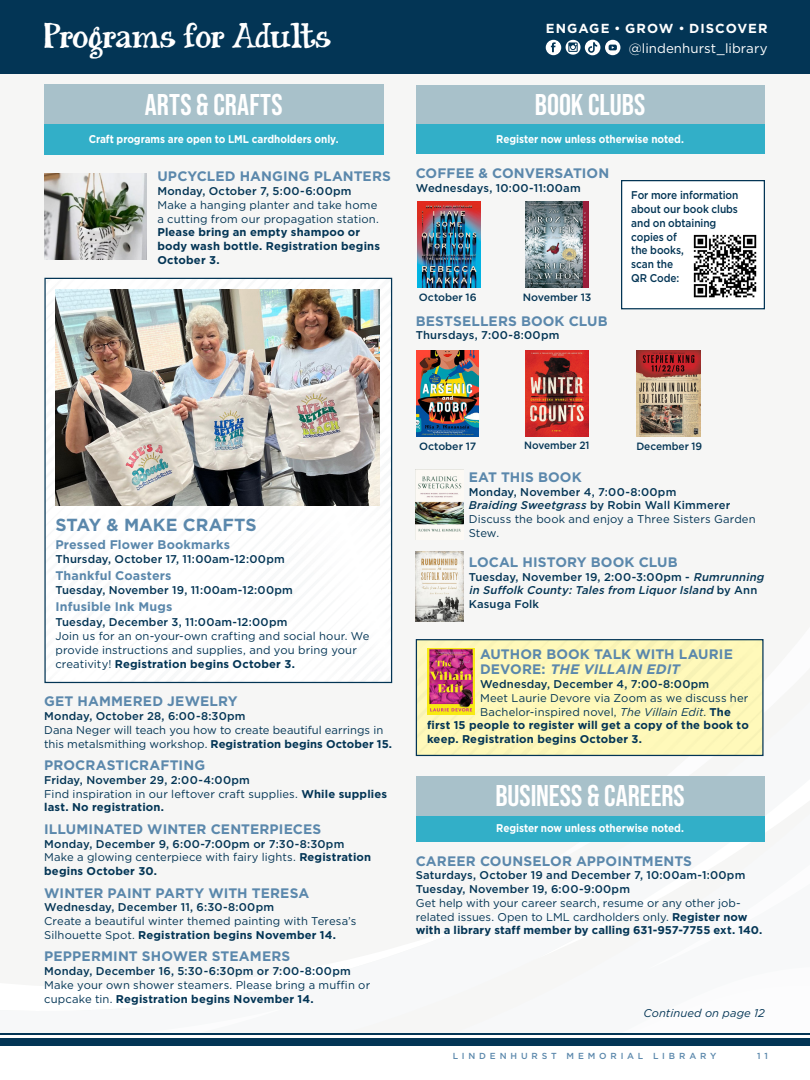
<style>
.page{position:relative;width:810px;height:1080px;background:#fff}
.page>*{position:absolute;margin:0;border:0;box-sizing:border-box;transform-origin:0 0}
.t1{font:35px "Janda Siesta Sunset";letter-spacing:-.035em;color:#fff}
.t2{font:700 30px "Bebas Neue Pro";color:#fff}
.t3{font:700 17.5px "Gotham";color:#5b88ac}
.t4{font:700 13.75px/15px "Gotham";letter-spacing:.005em;color:#5b88ac}
.t5{font:13.25px "Gotham";letter-spacing:.005em;color:#fff}
.t6{font:700 13.12px "Gotham";letter-spacing:.075em;color:#fff}
.t7{font:700 12.5px "Gotham";letter-spacing:.01em;color:#5b88ac}
.t8{font:11.25px/13.8px "Gotham";letter-spacing:.005em;color:#033555}
.t9{font:500 11.25px "Gotham";letter-spacing:.015em;color:#033555}
.t10{font:700 11.25px/13.8px "Gotham";letter-spacing:.015em;color:#033555}
.t11{font:700 11.25px "Gotham";letter-spacing:-.005em;color:#fff;scale:.89 1}
.t12{font:italic 500 11.25px/13.8px "Gotham";color:#033555}
.t13{font:500 11.25px/13.8px "Gotham";letter-spacing:-.005em;color:#033555;scale:.9 1}
.t14{font:italic 11.25px "Gotham";letter-spacing:.01em;color:#033555}
.t15{font:500 11.25px "Gotham";letter-spacing:.015em;color:#033555;scale:.9 1}
.t16{font:500 10.62px "Gotham";color:#033555}
.t17{font:500 10.62px "Gotham";color:#033555;scale:.95 1}
.t18{font:500 10.62px "Gotham";color:#033555;scale:.96 1}
.t19{font:500 8.75px "Gotham";letter-spacing:.44em;color:#5b88ac}
.s1{font-weight:400}
.s2{font-weight:700}
.s3{font-style:italic}
.s4{font-style:normal}
</style>
<div class="page">
<div style="left:0;top:1033px;width:810px;height:13px;background:#033555"></div>
<hr style="left:0;top:1036px;width:810px;height:2px;background:#fff">
<div style="left:0;top:69px;width:810px;height:964px;background:#f6f6f5"></div>
<div style="left:0;top:0;width:810px;height:74px;background:#033555"></div>
<div style="left:44px;top:278px;width:348px;height:405px;border:1px solid #033555"></div>
<div style="left:44px;top:85px;width:339px;height:39px;background:#a8c1ca"></div>
<div style="left:44px;top:124px;width:339px;height:30px;background:#32afc8"></div>
<img style="left:44px;top:173px;width:102px;height:87px">
<img style="left:55px;top:289px;width:324px;height:216px">
<svg style="left:546px;top:40px;width:74px;height:15px"></svg>
<div style="left:418px;top:641px;width:344px;height:113px;background:#fff9ba"></div>
<div style="left:416px;top:639px;width:348px;height:117px;border:1px solid #033555"></div>
<div style="left:416px;top:85px;width:348px;height:40px;background:#a8c1ca"></div>
<div style="left:416px;top:125px;width:348px;height:29px;background:#32afc8"></div>
<img style="left:417px;top:202px;width:63px;height:85px">
<img style="left:526px;top:202px;width:63px;height:86px">
<img style="left:416px;top:350px;width:63px;height:86px">
<img style="left:526px;top:351px;width:63px;height:86px">
<img style="left:637px;top:351px;width:63px;height:85px">
<img style="left:416px;top:469px;width:47px;height:63px">
<img style="left:416px;top:551px;width:47px;height:71px">
<img style="left:427px;top:648px;width:47px;height:67px">
<div style="left:416px;top:776px;width:348px;height:40px;background:#a8c1ca"></div>
<div style="left:416px;top:816px;width:348px;height:26px;background:#32afc8"></div>
<div style="left:621px;top:180px;width:144px;height:129px;background:#fff;border:1px solid #033555"></div>
<img style="left:693px;top:234px;width:64px;height:64px">
<p class="t1" style="left:44px;top:13px;width:289px">Programs for Adults</p>
<p class="t2" style="left:145px;top:87px;width:139px">ARTS &amp; CRAFTS</p>
<p class="t11" style="left:89px;top:132px;width:282px">Craft programs are open to LML cardholders only.</p>
<p class="t4" style="left:157px;top:169px;width:235px">UPCYCLED HANGING PLANTERS</p>
<p class="t9" style="left:157px;top:184px;width:196px">Monday, October 7, 5:00-6:00pm</p>
<p class="t10" style="left:157px;top:198px;width:224px"><span class="s1">Make a hanging planter and take home a cutting from our propagation station.<br></span>Please bring an empty shampoo or body wash bottle. Registration begins<br>October 3.</p>
<p class="t6" style="left:546px;top:20px;width:223px">ENGAGE • GROW • DISCOVER</p>
<p class="t5" style="left:629px;top:39px;width:140px">@lindenhurst_library</p>
<p class="t2" style="left:535px;top:88px;width:112px">BOOK CLUBS</p>
<p class="t11" style="left:496px;top:132px;width:212px">Register now unless otherwise noted.</p>
<p class="t4" style="left:416px;top:165px;width:195px">COFFEE &amp; CONVERSATION</p>
<p class="t9" style="left:416px;top:180px;width:166px">Wednesdays, 10:00-11:00am</p>
<p class="t13" style="left:631px;top:188px;width:121px">For more information about our book clubs and on obtaining copies of<br>the books,<br>scan the</p>
<p class="t15" style="left:631px;top:271px;width:55px">QR Code:</p>
<p class="t16" style="left:419px;top:290px;width:59px">October 16</p>
<p class="t16" style="left:523px;top:291px;width:70px">November 13</p>
<p class="t4" style="left:416px;top:313px;width:194px">BESTSELLERS BOOK CLUB</p>
<p class="t9" style="left:416px;top:328px;width:145px">Thursdays, 7:00-8:00pm</p>
<p class="t3" style="left:55px;top:515px;width:203px">STAY &amp; MAKE CRAFTS</p>
<p class="t7" style="left:55px;top:537px;width:176px">Pressed Flower Bookmarks</p>
<p class="t9" style="left:55px;top:551px;width:231px">Thursday, October 17, 11:00am-12:00pm</p>
<p class="t7" style="left:55px;top:568px;width:118px">Thankful Coasters</p>
<p class="t9" style="left:55px;top:583px;width:239px">Tuesday, November 19, 11:00am-12:00pm</p>
<p class="t7" style="left:55px;top:600px;width:118px">Infusible Ink Mugs</p>
<p class="t9" style="left:55px;top:615px;width:233px">Tuesday, December 3, 11:00am-12:00pm</p>
<p class="t8" style="left:55px;top:629px;width:316px">Join us for an on-your-own crafting and social hour. We provide instructions and supplies, and you bring your creativity! <span class="s2">Registration begins October 3.</span></p>
<p class="t4" style="left:44px;top:694px;width:195px">GET HAMMERED JEWELRY</p>
<p class="t9" style="left:44px;top:709px;width:203px">Monday, October 28, 6:00-8:30pm</p>
<p class="t8" style="left:44px;top:723px;width:349px">Dana Neger will teach you how to create beautiful earrings in this metalsmithing workshop. <span class="s2">Registration begins October 15.</span></p>
<p class="t4" style="left:44px;top:757px;width:162px">PROCRASTICRAFTING</p>
<p class="t9" style="left:44px;top:773px;width:207px">Friday, November 29, 2:00-4:00pm</p>
<p class="t8" style="left:44px;top:787px;width:344px">Find inspiration in our leftover craft supplies. <span class="s2">While supplies last. No registration.</span></p>
<p class="t4" style="left:44px;top:821px;width:279px">ILLUMINATED WINTER CENTERPIECES</p>
<p class="t9" style="left:44px;top:836px;width:302px">Monday, December 9, 6:00-7:00pm or 7:30-8:30pm</p>
<p class="t8" style="left:44px;top:850px;width:329px">Make a glowing centerpiece with fairy lights. <span class="s2">Registration begins October 30.</span></p>
<p class="t4" style="left:44px;top:885px;width:267px">WINTER PAINT PARTY WITH TERESA</p>
<p class="t9" style="left:44px;top:900px;width:231px">Wednesday, December 11, 6:30-8:00pm</p>
<p class="t8" style="left:44px;top:914px;width:314px">Create a beautiful winter themed painting with Teresa’s<br>Silhouette Spot. <span class="s2">Registration begins November 14.</span></p>
<p class="t4" style="left:44px;top:949px;width:248px">PEPPERMINT SHOWER STEAMERS</p>
<p class="t9" style="left:44px;top:964px;width:308px">Monday, December 16, 5:30-6:30pm or 7:00-8:00pm</p>
<p class="t8" style="left:44px;top:978px;width:328px">Make your own shower steamers. Please bring a muffin or cupcake tin. <span class="s2">Registration begins November 14.</span></p>
<p class="t16" style="left:419px;top:439px;width:59px">October 17</p>
<p class="t17" style="left:524px;top:438px;width:70px">November 21</p>
<p class="t18" style="left:636px;top:439px;width:70px">December 19</p>
<p class="t4" style="left:469px;top:469px;width:115px">EAT THIS BOOK</p>
<p class="t9" style="left:469px;top:484px;width:209px">Monday, November 4, 7:00-8:00pm</p>
<p class="t9" style="left:469px;top:498px;width:263px"><span class="s3">Braiding Sweetgrass</span> by Robin Wall Kimmerer</p>
<p class="t8" style="left:469px;top:512px;width:288px">Discuss the book and enjoy a Three Sisters Garden<br>Stew.</p>
<p class="t4" style="left:469px;top:554px;width:211px">LOCAL HISTORY BOOK CLUB</p>
<p class="t12" style="left:469px;top:570px;width:300px"><span class="s4">Tuesday, November 19, 2:00-3:00pm -</span> Rumrunning in Suffolk County:Talesfrom LiquorIsland <span class="s4">b y A n n<br>Kasuga Folk</span></p>
<p class="t4" style="left:480px;top:647px;width:254px">AUTHOR BOOK TALK WITH LAURIE<br>D E VO R E : <span class="s3">THE VILLAIN EDIT</span></p>
<p class="t9" style="left:480px;top:677px;width:231px">Wednesday, December 4, 7:00-8:00pm</p>
<p class="t8" style="left:480px;top:691px;width:270px">Meet Laurie Devore via Zoom as we discuss her</p>
<p class="t8" style="left:480px;top:704px;width:253px">Bachelor-inspired novel, <span class="s3">The Villain Edit</span>. <span class="s2">The</span></p>
<p class="t10" style="left:427px;top:718px;width:323px">first 15 people to register will get a copy of the book to</p>
<p class="t10" style="left:427px;top:732px;width:217px">keep. Registration begins October 3.</p>
<p class="t2" style="left:495px;top:779px;width:191px">BUSINESS &amp; CAREERS</p>
<p class="t11" style="left:496px;top:822px;width:212px">Register now unless otherwise noted.</p>
<p class="t4" style="left:416px;top:853px;width:278px">CAREER COUNSELOR APPOINTMENTS</p>
<p class="t9" style="left:416px;top:868px;width:331px">Saturdays, October 19 and December 7, 10:00am-1:00pm</p>
<p class="t9" style="left:416px;top:882px;width:216px">Tuesday, November 19, 6:00-9:00pm</p>
<p class="t8" style="left:416px;top:896px;width:348px">Get help with your career search, resume or any other job&shy;related issues. Open to LML cardholders only. <span class="s2">Register now with a library staff member by calling 631-957-7755 ext. 140.</span></p>
<p class="t14" style="left:643px;top:1006px;width:123px">Continued on page 12</p>
<p class="t19" style="left:453px;top:1050px;width:265px">LINDENHURST MEMORIAL LIBRARY</p>
<p class="t19" style="left:757px;top:1050px;width:12px">1 1</p>
</div>
